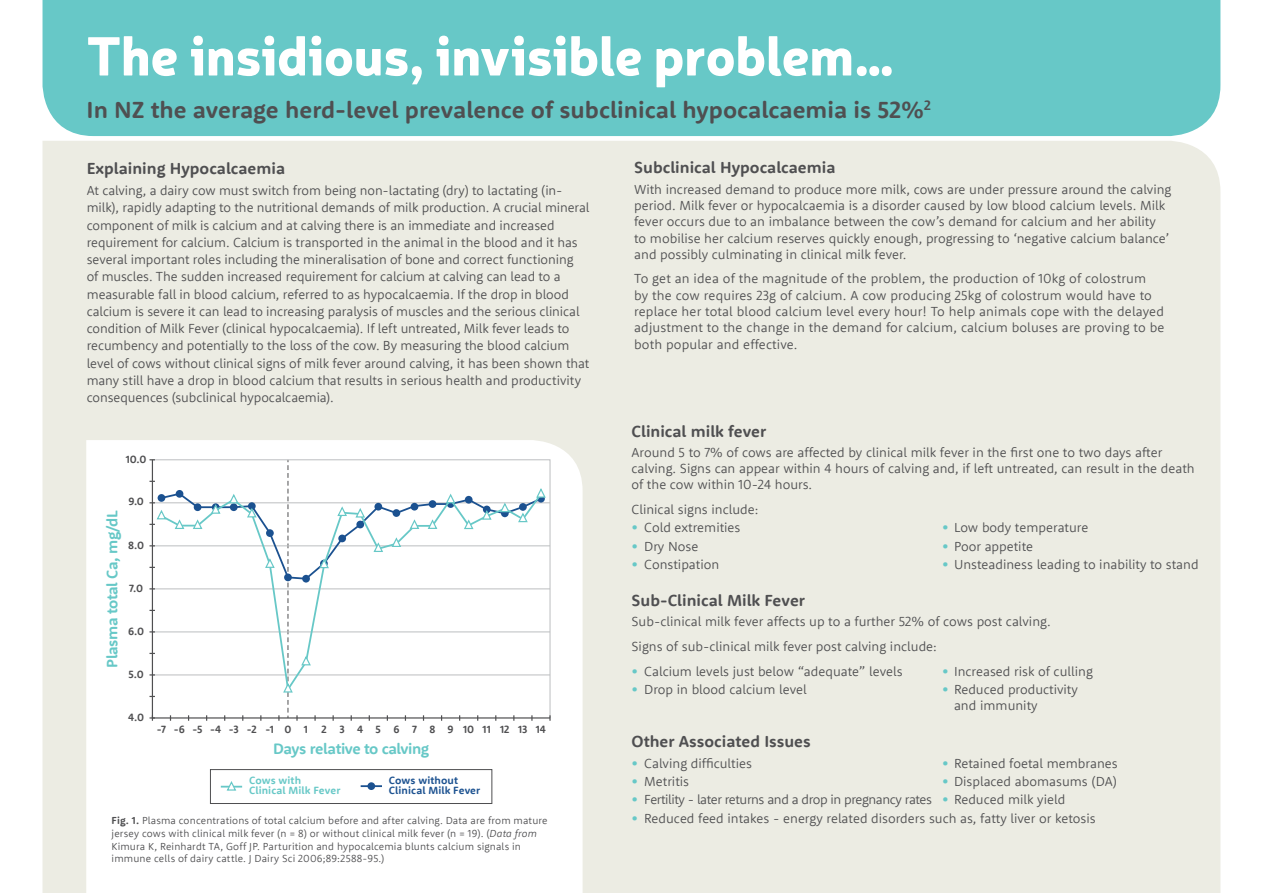
<style>
.page{position:relative;width:1263px;height:893px;background:#fff}
.page>*{position:absolute;margin:0;border:0;box-sizing:border-box;transform-origin:0 0}
.t1{font:900 54px "Neris";letter-spacing:-.01em;color:#fff}
.t2{font:700 24px "Rooney Sans";color:#4f4f51}
.t3{font:700 16.5px "Rooney Sans";color:#4f4f51}
.t4{font:700 15.6px "Rooney Sans";letter-spacing:-.03em;color:#67c8c7}
.t5{font:300 13.5px/17.2px "Rooney Sans";color:#4f4f51}
.t6{font:300 13.5px "Rooney Sans";letter-spacing:-.03em;color:#4f4f51}
.t7{font:700 10.8px "Rooney Sans";letter-spacing:-.015em;color:#4f4f51}
.t8{font:700 10.8px/10.8px "Rooney Sans";letter-spacing:.01em;color:#1b5190}
.t9{font:700 10.8px/10.8px "Rooney Sans";letter-spacing:.005em;color:#67c8c7}
.t10{font:700 10.8px "Rooney Sans";letter-spacing:.38em;color:#4f4f51}
.t11{font:300 10.5px/12.6px "Rooney Sans";letter-spacing:.015em;color:#4f4f51}
.s1{font-weight:700}
.s2{font-style:italic}
.s3{font-weight:800;color:#67c8c7}
</style>
<div class="page">
<div style="left:43px;top:141px;width:1177px;height:752px;background:#ecece3"></div>
<svg style="left:86px;top:440px;width:497px;height:453px"></svg>
<div style="left:211px;top:731px;width:282px;height:34px;background:#fff"></div>
<div style="left:43px;top:0;width:1177px;height:136px;background:#67c8c7"></div>
<svg style="left:149px;top:459px;width:402px;height:262px"></svg>
<div style="left:367px;top:782px;width:8px;height:8px;background:#1b5190;border-radius:50%"></div>
<hr style="left:361px;top:785px;width:21px;height:2px;background:#1b5190">
<svg style="left:221px;top:780px;width:21px;height:12px"></svg>
<div style="left:210px;top:769px;width:282px;height:35px;border:1px solid #4f4f51"></div>
<h1 class="t1" style="left:86px;top:16px;width:809px">The insidious, invisible problem…</h1>
<h2 class="t2" style="left:87px;top:94px;width:846px">In NZ the average herd-level prevalence of subclinical hypocalcaemia is 52%<sup>2</sup></h2>
<p class="t3" style="left:87px;top:157px;width:200px">Explaining Hypocalcaemia</p>
<p class="t5" style="left:87px;top:181px;width:504px">At calving, a dairy cow must switch from being non-lactating (dry) to lactating (in&shy;milk), rapidly adapting to the nutritional demands of milk production. A crucial mineral component of milk is calcium and at calving there is an immediate and increased requirement for calcium. Calcium is transported in the animal in the blood and it has several important roles including the mineralisation of bone and correct functioning<br>of muscles. The sudden increased requirement for calcium at calving can lead to a measurable fall in blood calcium, referred to as hypocalcaemia. If the drop in blood calcium is severe it can lead to increasing paralysis of muscles and the serious clinical condition of Milk Fever (clinical hypocalcaemia). If left untreated, Milk fever leads to recumbency and potentially to the loss of the cow. By measuring the blood calcium level of cows without clinical signs of milk fever around calving, it has been shown that many still have a drop in blood calcium that results in serious health and productivity consequences (subclinical hypocalcaemia).</p>
<p class="t7" style="left:126px;top:452px;width:22px">10.0</p>
<p class="t7" style="left:128px;top:495px;width:17px">9.0</p>
<p class="t4" style="left:102px;top:668px;width:159px;rotate:-90deg">Plasma total Ca, mg/dL</p>
<p class="t7" style="left:128px;top:538px;width:17px">8.0</p>
<p class="t7" style="left:129px;top:581px;width:15px">7.0</p>
<p class="t7" style="left:128px;top:624px;width:17px">6.0</p>
<p class="t7" style="left:129px;top:667px;width:17px">5.0</p>
<p class="t7" style="left:128px;top:710px;width:17px">4.0</p>
<p class="t7" style="left:157px;top:723px;width:11px">-7</p>
<p class="t7" style="left:174px;top:723px;width:119px">-6 -5 -4 -3 -2 -1 0</p>
<p class="t4" style="left:273px;top:738px;width:157px">Days relative to calving</p>
<p class="t10" style="left:304px;top:723px;width:244px">1 2 3 4 5 6 7 8 91011121314</p>
<p class="t9" style="left:249px;top:774px;width:93px">Cows with<br>Clinical Milk Fever</p>
<p class="t8" style="left:389px;top:774px;width:93px">Cows without<br>Clinical Milk Fever</p>
<p class="t11" style="left:112px;top:814px;width:438px"><span class="s1">Fig. 1.</span> Plasma concentrations of total calcium before and after calving. Data are from mature jersey cows with clinical milk fever (n = 8) or without clinical milk fever (n = 19). (<span class="s2">Data from </span>Kimura K, Reinhardt TA, Goff JP. Parturition and hypocalcemia blunts calcium signals in immune cells of dairy cattle. J Dairy Sci 2006;89:2588-95.)</p>
<p class="t3" style="left:634px;top:157px;width:203px">Subclinical Hypocalcaemia</p>
<p class="t5" style="left:634px;top:181px;width:539px;line-height:16.2px">With increased demand to produce more milk, cows are under pressure around the calving period. Milk fever or hypocalcaemia is a disorder caused by low blood calcium levels. Milk fever occurs due to an imbalance between the cow’s demand for calcium and her ability<br>to mobilise her calcium reserves quickly enough, progressing to ‘negative calcium balance’ and possibly culminating in clinical milk fever.</p>
<p class="t5" style="left:634px;top:270px;width:532px;line-height:16.5px">To get an idea of the magnitude of the problem, the production of 10kg of colostrum<br>by the cow requires 23g of calcium. A cow producing 25kg of colostrum would have to replace her total blood calcium level every hour! To help animals cope with the delayed adjustment to the change in the demand for calcium, calcium boluses are proving to be both popular and effective.</p>
<p class="t3" style="left:631px;top:420px;width:136px">Clinical milk fever</p>
<p class="t5" style="left:631px;top:444px;width:565px;line-height:16.2px">Around 5 to 7% of cows are affected by clinical milk fever in the first one to two days after calving. Signs can appear within 4 hours of calving and, if left untreated, can result in the death of the cow within 10-24 hours.</p>
<p class="t5" style="left:631px;top:500px;width:128px">Clinical signs include:</p>
<p class="t5" style="left:631px;top:519px;width:111px"><span class="s3">•</span> Cold extremities</p>
<p class="t5" style="left:942px;top:519px;width:148px"><span class="s3">•</span> Low body temperature</p>
<p class="t5" style="left:631px;top:537px;width:68px"><span class="s3">•</span> Dry Nose</p>
<p class="t5" style="left:942px;top:537px;width:93px"><span class="s3">•</span> Poor appetite</p>
<p class="t5" style="left:631px;top:555px;width:89px"><span class="s3">•</span> Constipation</p>
<p class="t5" style="left:942px;top:555px;width:258px"><span class="s3">•</span> Unsteadiness leading to inability to stand</p>
<p class="t3" style="left:631px;top:589px;width:175px">Sub-Clinical Milk Fever</p>
<p class="t5" style="left:631px;top:609px;width:421px;line-height:24.8px">Sub-clinical milk fever affects up to a further 52% of cows post calving.<br>Signs of sub-clinical milk fever post calving include:</p>
<p class="t5" style="left:631px;top:662px;width:273px"><span class="s3">•</span> Calcium levels just below “adequate” levels</p>
<p class="t5" style="left:942px;top:662px;width:152px"><span class="s3">•</span> Increased risk of culling</p>
<p class="t5" style="left:631px;top:680px;width:177px"><span class="s3">•</span> Drop in blood calcium level</p>
<p class="t5" style="left:954px;top:681px;width:125px;line-height:16.2px;text-indent:-12px"><span class="s3">•</span> Reduced productivity and immunity</p>
<p class="t3" style="left:631px;top:731px;width:181px">Other Associated Issues</p>
<p class="t5" style="left:631px;top:754px;width:122px"><span class="s3">•</span> Calving difficulties</p>
<p class="t5" style="left:942px;top:754px;width:177px"><span class="s3">•</span> Retained foetal membranes</p>
<p class="t5" style="left:631px;top:772px;width:59px"><span class="s3">•</span> Metritis</p>
<p class="t5" style="left:942px;top:772px;width:176px"><span class="s3">•</span> Displaced abomasums (DA)</p>
<p class="t6" style="left:631px;top:791px;width:435px"><span class="s3">•</span> Fertility - later returns and a drop in pregnancy rates <span class="s3">•</span> Reduced milk yield</p>
<p class="t5" style="left:631px;top:809px;width:466px"><span class="s3">•</span> Reduced feed intakes - energy related disorders such as, fatty liver or ketosis</p>
</div>
